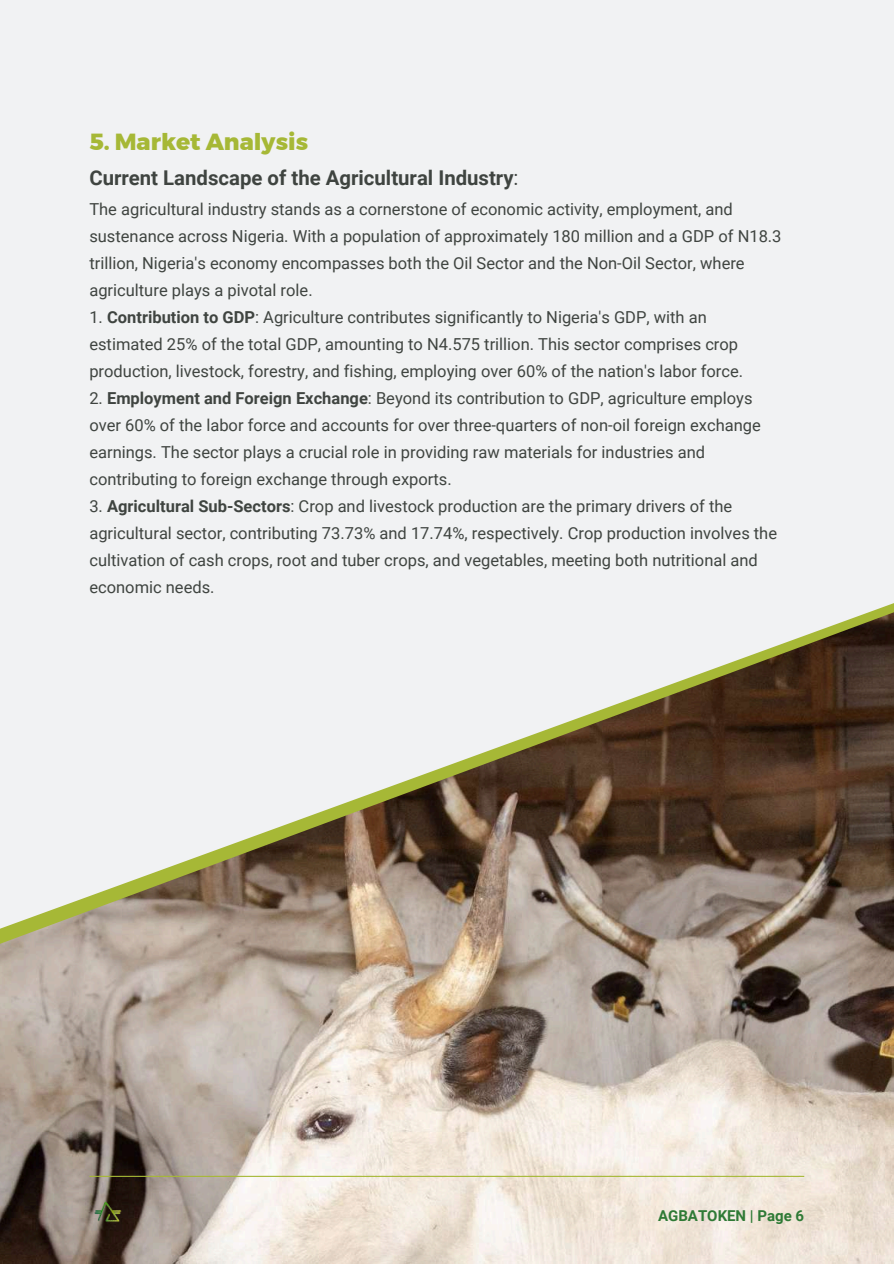
<style>
.page{position:relative;width:894px;height:1264px;background:#fff}
.page>*{position:absolute;margin:0;border:0;box-sizing:border-box;transform-origin:0 0}
.t1{font:800 23.25px "Montserrat";color:#a6b836}
.t2{font:700 20.4px "Roboto";color:#3f4440}
.t3{font:16.5px/27px "Roboto";color:#3f4440}
.t4{font:700 15px "Roboto";color:#2f7a36}
.s1{font-weight:400}
.s2{font-weight:700}
</style>
<div class="page">
<div style="left:0;top:0;width:893px;height:1263px;background:#f1f2f3"></div>
<img style="left:0;top:603px;width:893px;height:660px">
<hr style="left:89px;top:1175px;width:715px;height:1px;background:#a6b836">
<img style="left:89px;top:1198px;width:35px;height:27px">
<h1 class="t1" style="left:89px;top:127px;width:220px">5. Market Analysis</h1>
<p class="t2" style="left:89px;top:166px;width:430px">Current Landscape of the Agricultural Industry<span class="s1">:</span></p>
<p class="t3" style="left:89px;top:196px;width:693px">The agricultural industry stands as a cornerstone of economic activity, employment, and sustenance across Nigeria. With a population of approximately 180 million and a GDP of N18.3 trillion, Nigeria's economy encompasses both the Oil Sector and the Non-Oil Sector, where agriculture plays a pivotal role.</p>
<p class="t3" style="left:89px;top:304px;width:655px">1. <span class="s2">Contribution to GDP</span>: Agriculture contributes significantly to Nigeria's GDP, with an estimated 25% of the total GDP, amounting to N4.575 trillion. This sector comprises crop production, livestock, forestry, and fishing, employing over 60% of the nation's labor force.</p>
<p class="t3" style="left:89px;top:385px;width:672px">2. <span class="s2">Employment and Foreign Exchange</span>: Beyond its contribution to GDP, agriculture employs over 60% of the labor force and accounts for over three-quarters of non-oil foreign exchange earnings. The sector plays a crucial role in providing raw materials for industries and contributing to foreign exchange through exports.</p>
<p class="t3" style="left:89px;top:493px;width:689px">3. <span class="s2">Agricultural Sub-Sectors</span>: Crop and livestock production are the primary drivers of the agricultural sector, contributing 73.73% and 17.74%, respectively. Crop production involves the cultivation of cash crops, root and tuber crops, and vegetables, meeting both nutritional and economic needs.</p>
<p class="t4" style="left:658px;top:1207px;width:148px">AGBATOKEN | Page 6</p>
</div>
